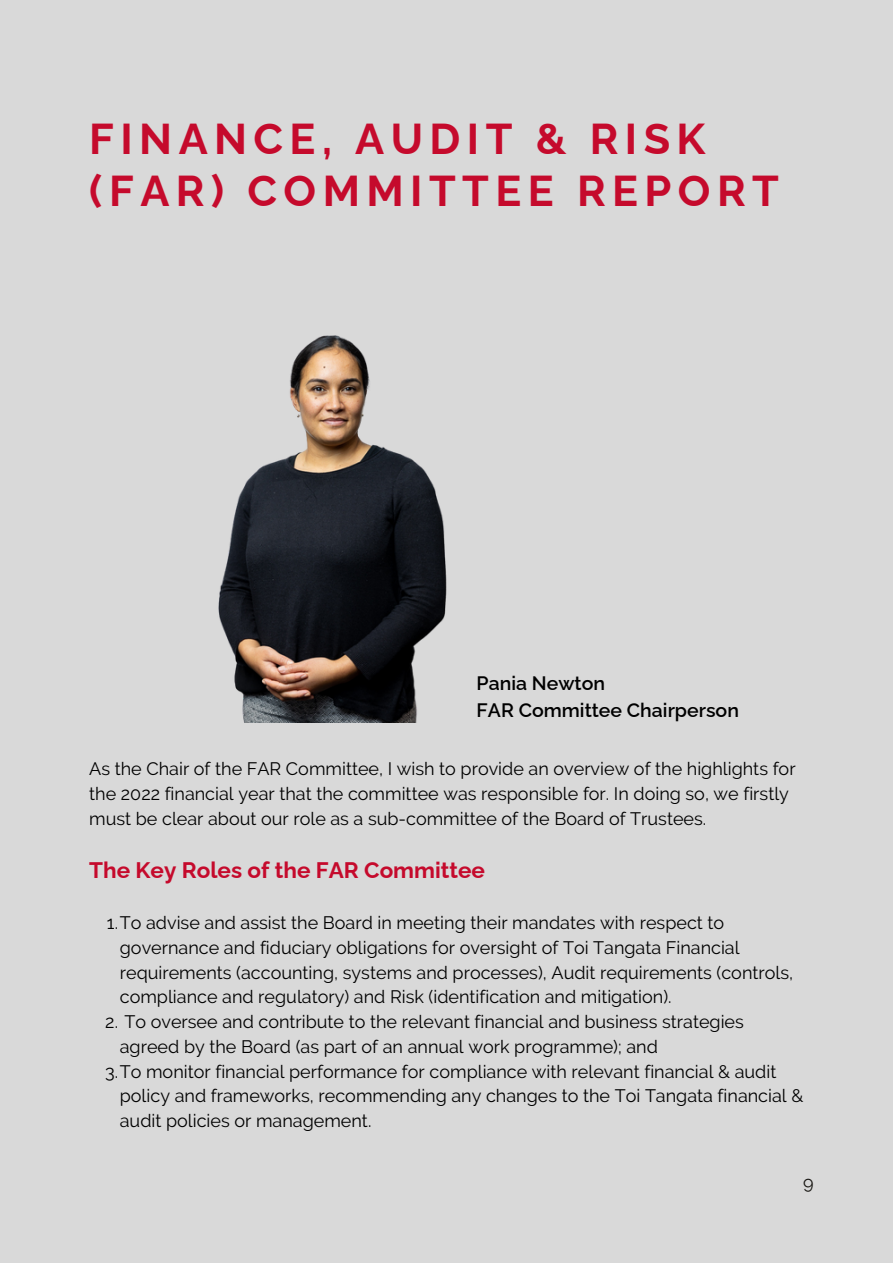
<style>
.page{position:relative;width:893px;height:1264px;background:#fff}
.page>*{position:absolute;margin:0;border:0;box-sizing:border-box;transform-origin:0 0}
.t1{font:700 43.2px/51.8px "Raleway";letter-spacing:.15em;color:#c50a2c}
.t2{font:700 22.5px "Raleway";color:#c50a2c}
.t3{font:600 19.5px/27px "Raleway";color:#000}
.t4{font:18px/24.8px "Raleway";color:#000}
.t5{font:18px "Raleway";color:#161410}
</style>
<div class="page">
<div style="left:0;top:0;width:892px;height:1262px;background:#d9d9d9"></div>
<img style="left:218px;top:335px;width:229px;height:388px">
<h1 class="t1" style="left:89px;top:113px;width:691px">FINANCE, AUDIT &amp; RISK (FAR) COMMITTEE REPORT</h1>
<p class="t3" style="left:476px;top:669px;width:264px">Pania Newton<br>FAR Committee Chairperson</p>
<p class="t4" style="left:89px;top:756px;width:707px">As the Chair of the FAR Committee, I wish to provide an overview of the highlights for the 2022 financial year that the committee was responsible for. In doing so, we firstly must be clear about our role as a sub-committee of the Board of Trustees.</p>
<p class="t2" style="left:89px;top:857px;width:397px">The Key Roles of the FAR Committee</p>
<p class="t4" style="left:120px;top:910px;width:674px;text-indent:-13px">1.To advise and assist the Board in meeting their mandates with respect to governance and fiduciary obligations for oversight of Toi Tangata Financial requirements (accounting, systems and processes), Audit requirements (controls, compliance and regulatory) and Risk (identification and mitigation).</p>
<p class="t4" style="left:105px;top:1009px;width:640px">2. To oversee and contribute to the relevant financial and business strategies</p>
<p class="t4" style="left:120px;top:1034px;width:539px">agreed by the Board (as part of an annual work programme); and</p>
<p class="t4" style="left:105px;top:1058px;width:672px">3.To monitor financial performance for compliance with relevant financial &amp; audit</p>
<p class="t4" style="left:120px;top:1083px;width:685px">policy and frameworks, recommending any changes to the Toi Tangata financial &amp;</p>
<p class="t4" style="left:120px;top:1108px;width:253px">audit policies or management.</p>
<p class="t5" style="left:803px;top:1172px;width:12px">9</p>
</div>
